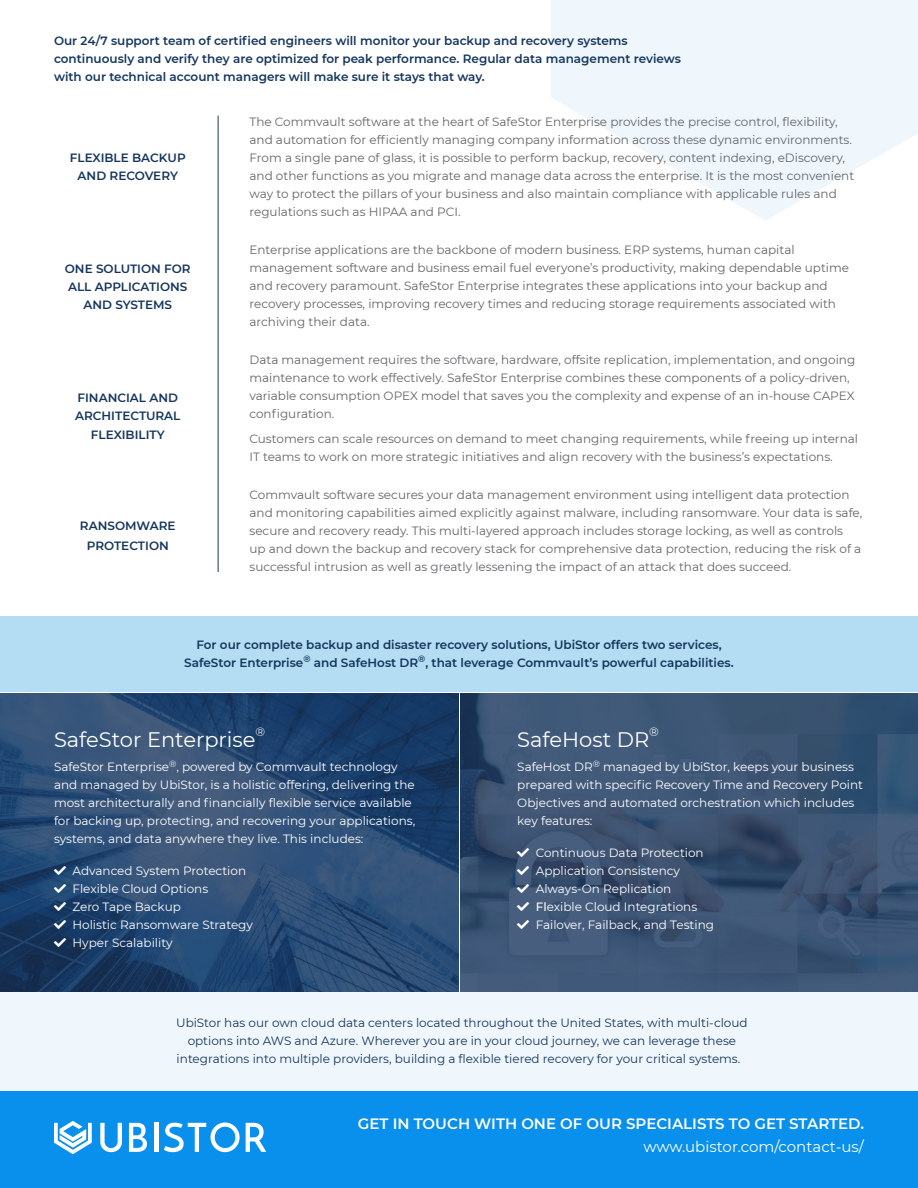
<style>
.page{position:relative;width:918px;height:1188px;background:#fff}
.page>*{position:absolute;margin:0;border:0;box-sizing:border-box;transform-origin:0 0}
.t1{font:21px "Montserrat";color:#fff}
.t2{font:600 15px/22.5px "Montserrat";color:#fff;text-align:right}
.t3{font:12px/18px "Montserrat";color:#636568}
.t4{font:12px/18px "Montserrat";color:#fff}
.t5{font:600 12px/18px "Montserrat";color:#15365d}
.t6{font:12px/18px "Montserrat";color:#15365d;text-align:center}
.t7{font:600 12px/18px "Montserrat";color:#15355c;text-align:center}
.s1{font-weight:500}
.s2{font-weight:400}
</style>
<div class="page">
<div style="left:0;top:1091px;width:918px;height:97px;background:#098fec"></div>
<svg style="left:551px;top:0;width:367px;height:220px;fill:#f0f7fc"></svg>
<hr style="left:218px;top:116px;width:1px;height:456px;background:#15355c">
<img style="left:0;top:693px;width:459px;height:299px">
<img style="left:461px;top:693px;width:457px;height:299px">
<svg style="left:100px;top:1123px;width:22px;height:29px"></svg>
<svg style="left:129px;top:1123px;width:18px;height:29px"></svg>
<hr style="left:154px;top:1123px;width:4px;height:29px;background:#fff">
<svg style="left:164px;top:1122px;width:76px;height:30px"></svg>
<svg style="left:246px;top:1123px;width:20px;height:29px"></svg>
<svg style="left:54px;top:1121px;width:38px;height:33px"></svg>
<div style="left:0;top:616px;width:918px;height:76px;background:#b4dcf2"></div>
<div style="left:0;top:992px;width:918px;height:99px;background:#f0f7fc"></div>
<svg style="left:54px;top:866px;width:12px;height:9px"></svg>
<svg style="left:54px;top:884px;width:12px;height:9px"></svg>
<svg style="left:54px;top:902px;width:12px;height:9px"></svg>
<svg style="left:54px;top:920px;width:12px;height:9px"></svg>
<svg style="left:54px;top:938px;width:12px;height:9px"></svg>
<svg style="left:517px;top:848px;width:12px;height:9px"></svg>
<svg style="left:517px;top:866px;width:12px;height:9px"></svg>
<svg style="left:517px;top:884px;width:12px;height:9px"></svg>
<svg style="left:517px;top:902px;width:12px;height:9px"></svg>
<svg style="left:517px;top:920px;width:12px;height:9px"></svg>
<p class="t5" style="left:54px;top:32px;width:629px">Our 24/7 support team of certified engineers will monitor your backup and recovery systems continuously and verify they are optimized for peak performance. Regular data management reviews with our technical account managers will make sure it stays that way.</p>
<p class="t7" style="left:70px;top:149px;width:117px">FLEXIBLE BACKUP<br>AND RECOVERY</p>
<p class="t7" style="left:65px;top:259px;width:127px">ONE SOLUTION FOR<br>ALL APPLICATIONS<br>AND SYSTEMS</p>
<p class="t7" style="left:75px;top:388px;width:107px;text-align:left">FINANCIAL AND<br>ARCHITECTURAL</p>
<p class="t7" style="left:91px;top:425px;width:75px">FLEXIBILITY</p>
<p class="t7" style="left:80px;top:516px;width:97px;line-height:19.5px">RANSOMWARE<br>PROTECTION</p>
<p class="t3" style="left:249px;top:112px;width:606px">The Commvault software at the heart of SafeStor Enterprise provides the precise control, flexibility, and automation for efficiently managing company information across these dynamic environments.<br>From a single pane of glass, it is possible to perform backup, recovery, content indexing, eDiscovery, and other functions as you migrate and manage data across the enterprise. It is the most convenient way to protect the pillars of your business and also maintain compliance with applicable rules and regulations such as HIPAA and PCI.</p>
<p class="t3" style="left:249px;top:240px;width:601px">Enterprise applications are the backbone of modern business. ERP systems, human capital management software and business email fuel everyone’s productivity, making dependable uptime and recovery paramount. SafeStor Enterprise integrates these applications into your backup and recovery processes, improving recovery times and reducing storage requirements associated with archiving their data.</p>
<p class="t3" style="left:249px;top:350px;width:607px">Data management requires the software, hardware, offsite replication, implementation, and ongoing maintenance to work effectively. SafeStor Enterprise combines these components of a policy-driven, variable consumption OPEX model that saves you the complexity and expense of an in-house CAPEX configuration.</p>
<p class="t3" style="left:249px;top:429px;width:610px">Customers can scale resources on demand to meet changing requirements, while freeing up internal<br>IT teams to work on more strategic initiatives and align recovery with the business’s expectations.</p>
<p class="t3" style="left:249px;top:485px;width:614px">Commvault software secures your data management environment using intelligent data protection and monitoring capabilities aimed explicitly against malware, including ransomware. Your data is safe, secure and recovery ready. This multi-layered approach includes storage locking, as well as controls<br>up and down the backup and recovery stack for comprehensive data protection, reducing the risk of a successful intrusion as well as greatly lessening the impact of an attack that does succeed.</p>
<p class="t5" style="left:184px;top:635px;width:551px;text-align:center">For our complete backup and disaster recovery solutions, UbiStor offers two services,<br>SafeStor Enterprise<sup>®</sup> and SafeHost DR<sup>®</sup>, that leverage Commvault’s powerful capabilities.</p>
<p class="t1" style="left:54px;top:725px;width:203px">SafeStor Enterprise</p>
<p class="t4" style="left:255px;top:722px;width:11px">®</p>
<p class="t4" style="left:54px;top:758px;width:363px">SafeStor Enterprise<sup>®</sup>, powered by Commvault technology and managed by UbiStor, is a holistic offering, delivering the most architecturally and financially flexible service available for backing up, protecting, and recovering your applications, systems, and data anywhere they live. This includes:</p>
<p class="t4" style="left:72px;top:861px;width:175px">Advanced System Protection</p>
<p class="t4" style="left:72px;top:879px;width:137px">Flexible Cloud Options</p>
<p class="t4" style="left:72px;top:897px;width:110px">Zero Tape Backup</p>
<p class="t4" style="left:72px;top:915px;width:182px">Holistic Ransomware Strategy</p>
<p class="t4" style="left:72px;top:933px;width:102px">Hyper Scalability</p>
<p class="t1" style="left:517px;top:725px;width:133px">SafeHost DR</p>
<p class="t4" style="left:649px;top:722px;width:11px">®</p>
<p class="t4" style="left:517px;top:758px;width:347px">SafeHost DR<sup>®</sup> managed by UbiStor, keeps your business prepared with specific Recovery Time and Recovery Point Objectives and automated orchestration which includes key features:</p>
<p class="t4" style="left:536px;top:843px;width:169px">Continuous Data Protection</p>
<p class="t4" style="left:536px;top:861px;width:146px">Application Consistency</p>
<p class="t4" style="left:536px;top:879px;width:137px">Always-On Replication</p>
<p class="t4" style="left:536px;top:897px;width:163px"><span class="s1">Fl</span>exible Cloud Integrations</p>
<p class="t4" style="left:536px;top:915px;width:180px">Failover, Failback, and Testing</p>
<p class="t6" style="left:176px;top:1014px;width:573px">UbiStor has our own cloud data centers located throughout the United States, with multi-cloud options into AWS and Azure. Wherever you are in your cloud journey, we can leverage these integrations into multiple providers, building a flexible tiered recovery for your critical systems.</p>
<p class="t2" style="left:358px;top:1112px;width:508px">GET IN TOUCH WITH ONE OF OUR SPECIALISTS TO GET STARTED. <span class="s2">www.ubistor.com/contact-us/</span></p>
</div>
